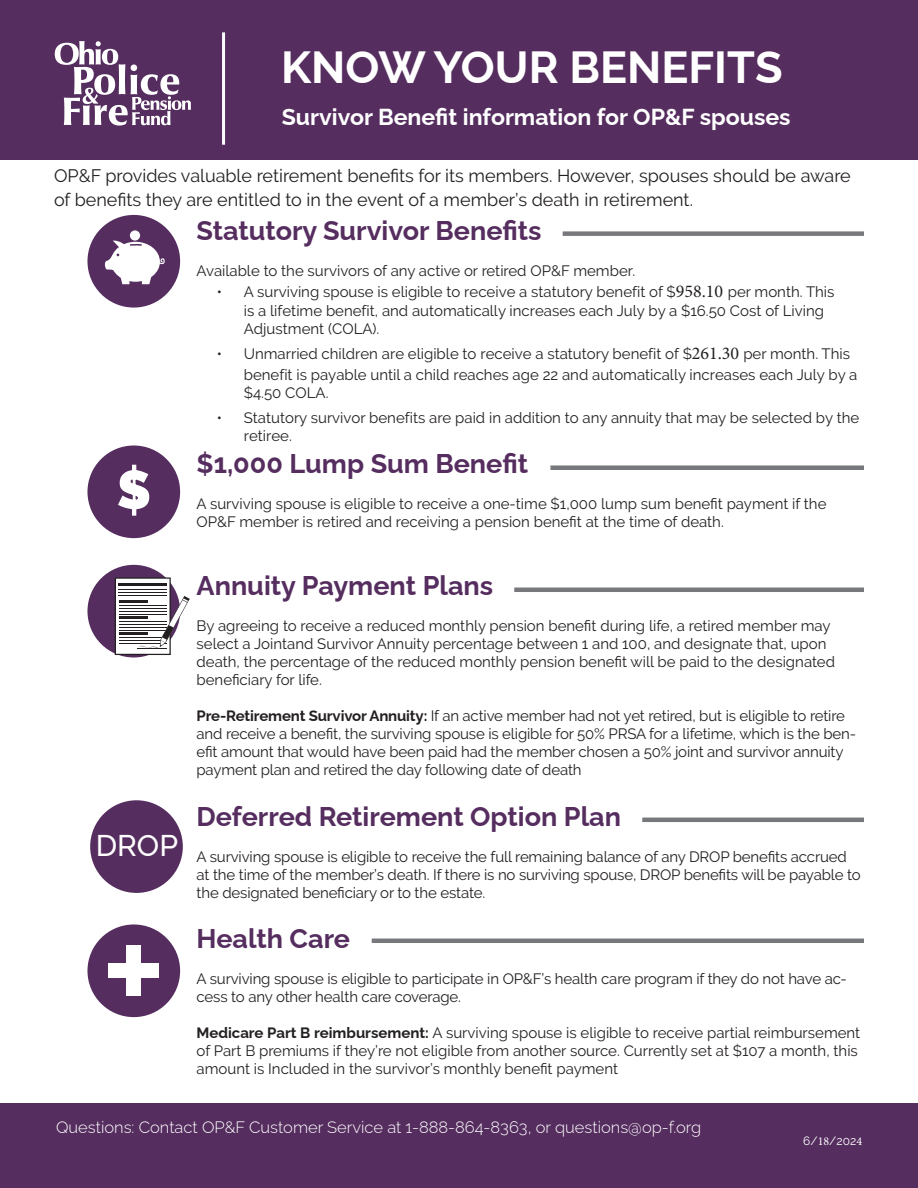
<style>
.page{position:relative;width:918px;height:1188px;background:#fff}
.page>*{position:absolute;margin:0;border:0;box-sizing:border-box;transform-origin:0 0}
.Paragraph_Style_1{font:100 54px "Raleway";color:#fff}
.t1{font:100 45px "Raleway";color:#fff}
.Paragraph_Style_1-2{font:500 30px "Raleway";color:#fff}
.Paragraph_Style_1-3{font:100 27px "Raleway";color:#552d5f}
.t2{font:100 23.1px "Raleway";color:#fff}
.Paragraph_Style_1-4{font:18px/24px "Raleway";color:#231f20}
.t3{font:100 16.5px "Raleway";color:#fff}
.t4{font:15px/18px "Raleway";color:#231f20}
.Paragraph_Style_1-5{font:12px "Raleway";color:#fff}
.s1{font-family:"Minion Pro";font-size:18px}
.s2{font-weight:100}
.s3{font-family:"Minion Pro"}
</style>
<div class="page">
<div style="left:0;top:0;width:918px;height:160px;background:#552d5f"></div>
<div style="left:0;top:1104px;width:918px;height:84px;background:#552d5f"></div>
<svg style="left:55px;top:41px;width:136px;height:85px"></svg>
<div style="left:87px;top:565px;width:93px;height:92px;background:#552d5f;border-radius:50%"></div>
<svg style="left:115px;top:577px;width:75px;height:78px"></svg>
<div style="left:563px;top:231px;width:301px;height:5px;background:#76787b"></div>
<hr style="left:222px;top:32px;width:3px;height:113px;background:#fff">
<div style="left:87px;top:924px;width:93px;height:93px;background:#552d5f;border-radius:50%"></div>
<div style="left:108px;top:964px;width:51px;height:14px;background:#fff"></div>
<div style="left:127px;top:945px;width:14px;height:51px;background:#fff"></div>
<div style="left:90px;top:800px;width:93px;height:93px;background:#552d5f;border-radius:50%"></div>
<div style="left:87px;top:446px;width:93px;height:92px;background:#552d5f;border-radius:50%"></div>
<div style="left:87px;top:215px;width:93px;height:93px;background:#552d5f;border-radius:50%"></div>
<svg style="left:120px;top:278px;width:9px;height:6px"></svg>
<svg style="left:142px;top:278px;width:9px;height:6px"></svg>
<svg style="left:157px;top:221px;width:8px;height:76px"></svg>
<div style="left:111px;top:242px;width:49px;height:40px;background:#fff;border-radius:50%"></div>
<svg style="left:104px;top:240px;width:39px;height:31px"></svg>
<div style="left:130px;top:230px;width:10px;height:11px;background:#fff;border-radius:50%"></div>
<div style="left:550px;top:465px;width:314px;height:5px;background:#76787b"></div>
<hr style="left:514px;top:588px;width:350px;height:4px;background:#76787b">
<hr style="left:642px;top:818px;width:222px;height:4px;background:#76787b">
<hr style="left:372px;top:939px;width:492px;height:4px;background:#76787b">
<h1 class="t1" style="left:281px;top:32px;width:503px">KNOW YOUR BENEFITS</h1>
<h1 class="t2" style="left:282px;top:98px;width:510px">Survivor Benefit information for OP&amp;F spouses</h1>
<p class="Paragraph_Style_1-4" style="left:54px;top:164px;width:798px">OP&amp;F provides valuable retirement benefits for its members. However, spouses should be aware of benefits they are entitled to in the event of a member’s death in retirement.</p>
<p class="Paragraph_Style_1" style="left:116px;top:447px;width:37px">$</p>
<p class="Paragraph_Style_1-2" style="left:96px;top:822px;width:84px">DROP</p>
<p class="Paragraph_Style_1-3" style="left:197px;top:209px;width:346px">Statutory Survivor Benefits</p>
<p class="t4" style="left:197px;top:262px;width:440px">Available to the survivors of any active or retired OP&amp;F member.</p>
<p class="t4" style="left:244px;top:283px;width:592px;line-height:18.5px;text-indent:-27px">• A surviving spouse is eligible to receive a statutory benefit of $<span class="s1">958.10</span> per month. This is a lifetime benefit, and automatically increases each July by a $16.50 Cost of Living<br>Adjustment (COLA).</p>
<p class="t4" style="left:244px;top:343px;width:615px;line-height:21.6px;text-indent:-27px">• Unmarried children are eligible to receive a statutory benefit of $<span class="s1">261.30</span> per month. This benefit is payable until a child reaches age 22 and automatically increases each July by a</p>
<p class="t4" style="left:244px;top:384px;width:86px">$4.50 COLA.</p>
<p class="t4" style="left:244px;top:409px;width:617px;text-indent:-27px">• Statutory survivor benefits are paid in addition to any annuity that may be selected by the retiree.</p>
<p class="Paragraph_Style_1-3" style="left:197px;top:442px;width:333px">$1,000 Lump Sum Benefit</p>
<p class="t4" style="left:197px;top:495px;width:631px">A surviving spouse is eligible to receive a one-time $1,000 lump sum benefit payment if the<br>OP&amp;F member is retired and receiving a pension benefit at the time of death.</p>
<p class="Paragraph_Style_1-3" style="left:197px;top:564px;width:298px">Annuity Payment Plans</p>
<p class="t4" style="left:197px;top:617px;width:640px">By agreeing to receive a reduced monthly pension benefit during life, a retired member may select a Jointand Survivor Annuity percentage between 1 and 100, and designate that, upon death, the percentage of the reduced monthly pension benefit will be paid to the designated beneficiary for life.</p>
<p class="t4" style="left:197px;top:707px;width:661px"><span class="s2">Pre-Retirement Survivor Annuity:</span> If an active member had not yet retired, but is eligible to retire and receive a benefit, the surviving spouse is eligible for 50% PRSA for a lifetime, which is the ben&shy;efit amount that would have been paid had the member chosen a 50% joint and survivor annuity payment plan and retired the day following date of death</p>
<p class="Paragraph_Style_1-3" style="left:197px;top:795px;width:426px">Deferred Retirement Option Plan</p>
<p class="t4" style="left:197px;top:847px;width:666px">A surviving spouse is eligible to receive the full remaining balance of any DROP benefits accrued at the time of the member’s death. If there is no surviving spouse, DROP benefits will be payable to the designated beneficiary or to the estate.</p>
<p class="Paragraph_Style_1-3" style="left:197px;top:917px;width:155px">Health Care</p>
<p class="t4" style="left:197px;top:970px;width:652px">A surviving spouse is eligible to participate in OP&amp;F’s health care program if they do not have ac&shy;cess to any other health care coverage.</p>
<p class="t4" style="left:197px;top:1024px;width:665px"><span class="s2">Medicare Part B reimbursement:</span> A surviving spouse is eligible to receive partial reimbursement of Part B premiums if they’re not eligible from another source. Currently set at $107 a month, this amount is Included in the survivor’s monthly benefit payment</p>
<h1 class="t3" style="left:56px;top:1114px;width:647px">Questions: Contact OP&amp;F Customer Service at 1-888-864-8363, or questions@op-f.org</h1>
<p class="Paragraph_Style_1-5" style="left:803px;top:1133px;width:60px">6/<span class="s3">18</span>/202<span class="s3">4</span></p>
</div>
